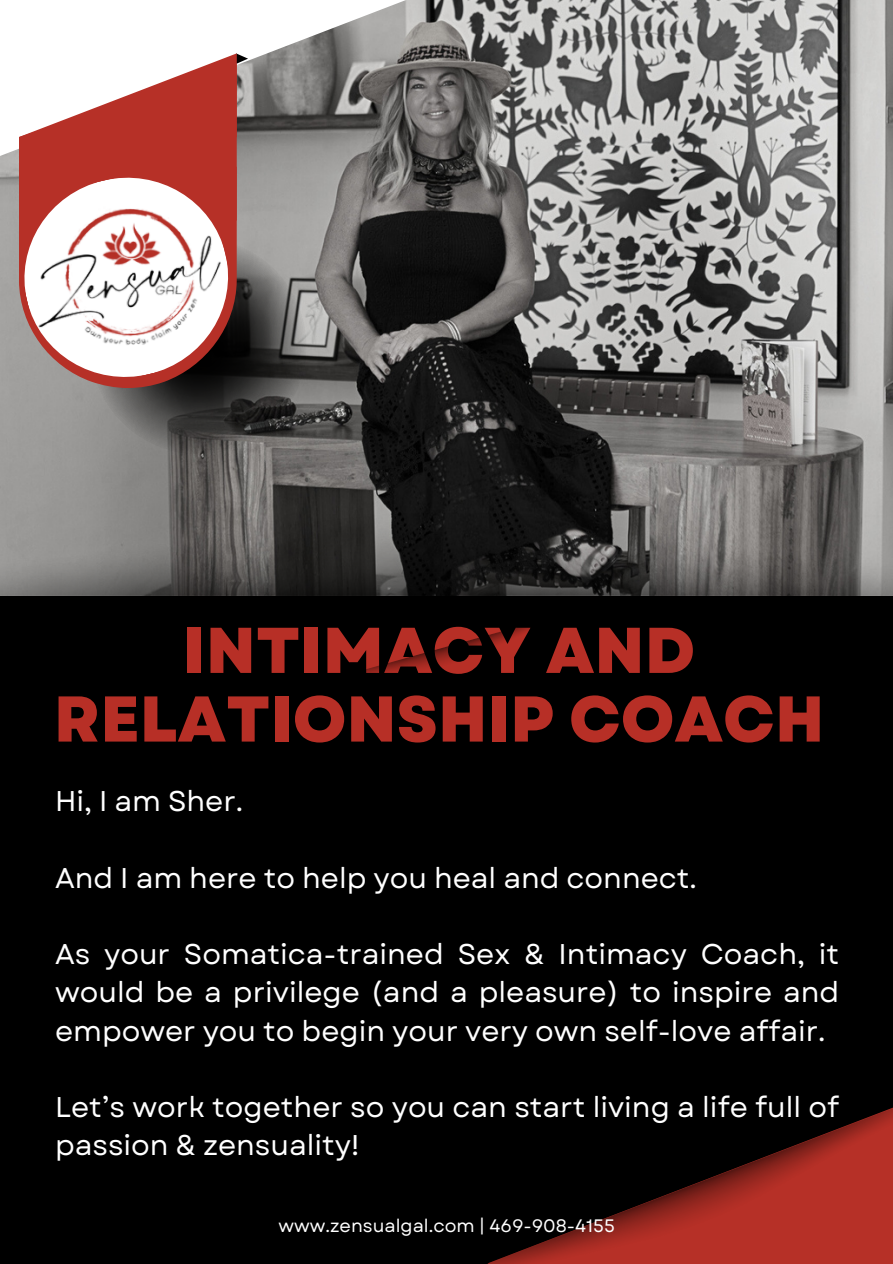
<style>
.page{position:relative;width:893px;height:1264px;background:#fff}
.page>*{position:absolute;margin:0;border:0;box-sizing:border-box;transform-origin:0 0}
.t1{font:800 64.5px/68.7px "Garet";color:#b72f26;text-align:center}
.t2{font:28.5px/38.2px "Garet";color:#fff;text-align:justify}
.t3{font:18px "Garet";color:#fff}
</style>
<div class="page">
<div style="left:0;top:0;width:892px;height:1263px;background:#000"></div>
<img style="left:0;top:0;width:892px;height:509px">
<img style="left:0;top:509px;width:892px;height:86px">
<svg style="left:0;top:0;width:406px;height:156px"></svg>
<svg style="left:89px;top:237px;width:217px;height:217px"></svg>
<svg style="left:19px;top:53px;width:229px;height:139px"></svg>
<img style="left:489px;top:1108px;width:403px;height:155px">
<svg style="left:14px;top:168px;width:224px;height:219px;fill:#b63027"></svg>
<img style="left:19px;top:192px;width:238px;height:170px">
<p class="t1" style="left:54px;top:616px;width:772px">INTIMACY AND<br>RELATIONSHIP COACH</p>
<h1 class="t2" style="left:55px;top:782px;width:190px">Hi, I am Sher.</h1>
<p class="t2" style="left:55px;top:858px;width:643px">And I am here to help you heal and connect.</p>
<h2 class="t2" style="left:55px;top:935px;width:785px">As your Somatica-trained Sex &amp; Intimacy Coach, it would be a privilege (and a pleasure) to inspire and empower you to begin your very own self-love affair.</h2>
<h2 class="t2" style="left:55px;top:1088px;width:785px">Let’s work together so you can start living a life full of passion &amp; zensuality!</h2>
<h2 class="t3" style="left:278px;top:1213px;width:337px">www.zensualgal.com | 469-908-4155</h2>
</div>
